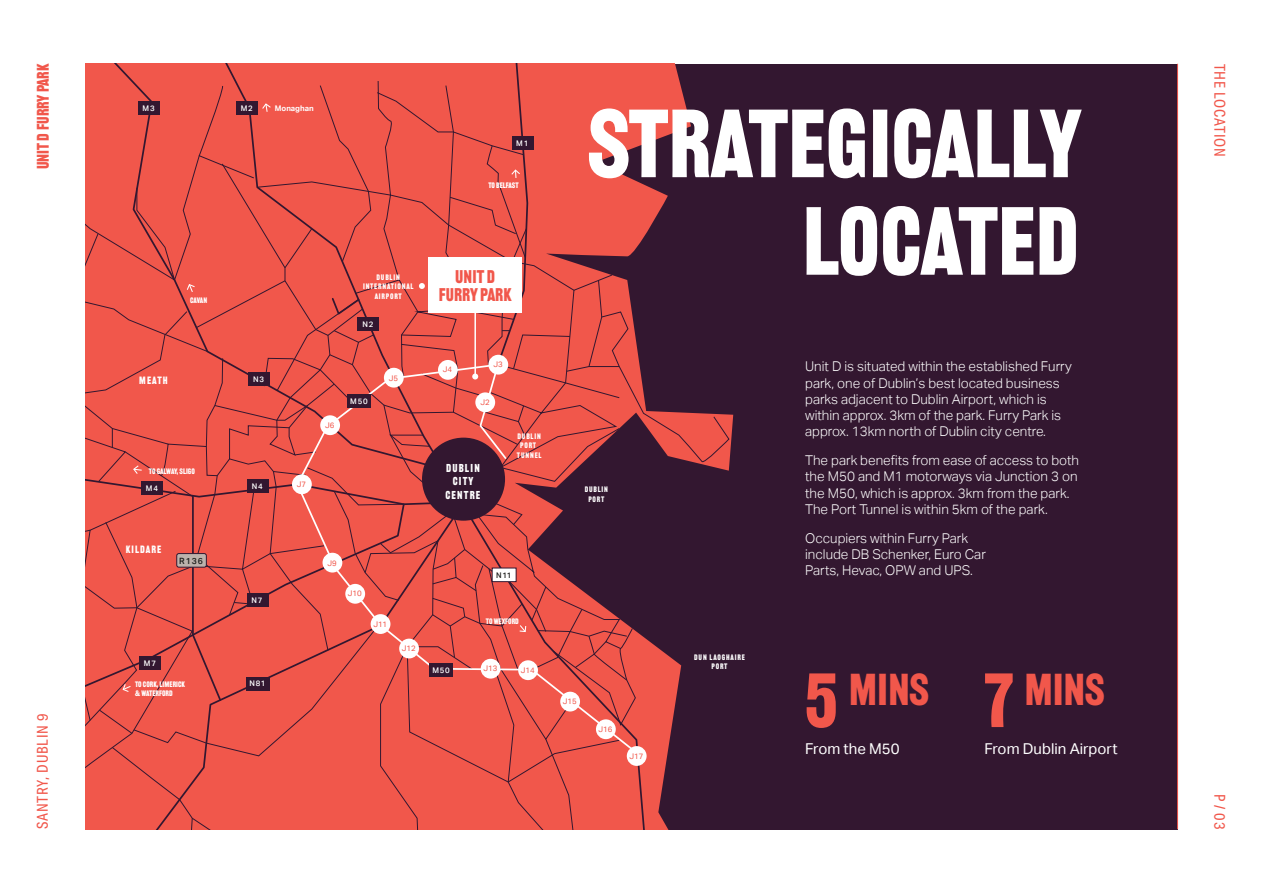
<style>
.page{position:relative;width:1263px;height:893px;background:#fff}
.page>*{position:absolute;margin:0;border:0;box-sizing:border-box;transform-origin:0 0}
.t1{font:94.5px/97.5px "Railroad Gothic ATF";color:#fff;text-align:right}
.t2{font:43.65px "Railroad Gothic ATF";letter-spacing:.01em;color:#f1574b}
.t3{font:18px/18px "Railroad Gothic ATF";color:#f1574b;text-align:center}
.t4{font:16.5px "Railroad Gothic ATF";color:#f1574b}
.t5{font:15px "Aktiv Grotesk Cd";letter-spacing:.05em;color:#f1574b}
.t6{font:15px "Aktiv Grotesk";color:#fff}
.t7{font:300 13.5px/16.2px "Aktiv Grotesk";color:#fff}
.t8{font:11.25px/13.5px "Railroad Gothic ATF";letter-spacing:.1em;color:#fff;text-align:center}
.t9{font:10.35px "Railroad Gothic ATF";letter-spacing:.1em;color:#fff}
.t10{font:500 8.7px "Aktiv Grotesk";color:#1d1d1b}
.t11{font:7.8px/9.3px "Railroad Gothic ATF";letter-spacing:.09em;color:#fff;text-align:center}
.t12{font:7.8px/9.3px "Railroad Gothic ATF";color:#fff}
.t13{font:7.8px "Aktiv Grotesk";color:#f1574b}
.t14{font:500 7.8px "Aktiv Grotesk";letter-spacing:.1em;color:#fff}
.t15{font:7.8px "Railroad Gothic ATF";letter-spacing:-.01em;color:#fff}
.t16{font:700 7.8px "Aktiv Grotesk";color:#fff}
.t17{font:500 7.8px "Aktiv Grotesk";color:#1d1d1b}
.s1{font-size:75px}
</style>
<div class="page">
<div style="left:85px;top:64px;width:1093px;height:765px;background:#331730"></div>
<svg style="left:529px;top:64px;width:205px;height:404px"></svg>
<div style="left:97px;top:64px;width:274px;height:17px;background:#f1574b"></div>
<div style="left:371px;top:64px;width:158px;height:17px;background:#f1574b"></div>
<hr style="left:1177px;top:64px;width:1px;height:765px;background:#f1574b">
<svg style="left:85px;top:81px;width:644px;height:748px"></svg>
<p class="t4" style="left:33px;top:169px;width:107px;rotate:-90deg">UNIT D FURRY PARK</p>
<p class="t5" style="left:34px;top:829px;width:117px;rotate:-90deg">SANTRY, DUBLIN 9</p>
<p class="t14" style="left:143px;top:103px;width:14px">M3</p>
<p class="t14" style="left:241px;top:103px;width:14px">M2</p>
<p class="t16" style="left:275px;top:104px;width:40px">Monaghan</p>
<p class="t14" style="left:516px;top:139px;width:14px">M1</p>
<p class="t15" style="left:488px;top:180px;width:32px">TO BELFAST</p>
<p class="t11" style="left:190px;top:296px;width:19px">CAVAN</p>
<p class="t9" style="left:139px;top:374px;width:30px">MEATH</p>
<p class="t12" style="left:149px;top:467px;width:48px">TO GALWAY, SLIGO</p>
<p class="t14" style="left:253px;top:374px;width:12px">N3</p>
<p class="t14" style="left:146px;top:484px;width:14px">M4</p>
<p class="t14" style="left:252px;top:482px;width:12px">N4</p>
<p class="t9" style="left:126px;top:543px;width:37px">KILDARE</p>
<p class="t10" style="left:179px;top:556px;width:25px">R136</p>
<p class="t14" style="left:144px;top:658px;width:14px">M7</p>
<p class="t12" style="left:135px;top:679px;width:51px">TO CORK, LIMERICK &amp; WATERFORD</p>
<p class="t14" style="left:252px;top:595px;width:12px">N7</p>
<p class="t14" style="left:249px;top:679px;width:18px">N81</p>
<p class="t11" style="left:363px;top:273px;width:52px">DUBLIN<br>INTERNATIONAL<br>AIRPORT</p>
<p class="t14" style="left:362px;top:319px;width:12px">N2</p>
<p class="t13" style="left:325px;top:420px;width:11px">J6</p>
<p class="t14" style="left:350px;top:396px;width:19px">M50</p>
<p class="t13" style="left:389px;top:373px;width:11px">J5</p>
<p class="t13" style="left:297px;top:480px;width:11px">J7</p>
<h3 class="t3" style="left:439px;top:267px;width:74px">UNIT D<br>FURRY PARK</h3>
<p class="t13" style="left:443px;top:365px;width:11px">J4</p>
<p class="t13" style="left:493px;top:360px;width:11px">J3</p>
<p class="t13" style="left:480px;top:398px;width:11px">J2</p>
<p class="t8" style="left:445px;top:461px;width:36px">DUBLIN<br>CITY<br>CENTRE</p>
<p class="t11" style="left:517px;top:432px;width:26px">DUBLIN<br>PORT<br>TUNNEL</p>
<p class="t13" style="left:327px;top:558px;width:11px">J9</p>
<p class="t13" style="left:348px;top:589px;width:15px">J10</p>
<p class="t13" style="left:373px;top:619px;width:15px">J11</p>
<p class="t13" style="left:402px;top:644px;width:15px">J12</p>
<p class="t14" style="left:432px;top:666px;width:19px">M50</p>
<p class="t17" style="left:496px;top:571px;width:17px">N11</p>
<p class="t12" style="left:486px;top:617px;width:34px">TO WEXFORD</p>
<p class="t13" style="left:483px;top:664px;width:15px">J13</p>
<p class="t13" style="left:521px;top:665px;width:15px">J14</p>
<h1 class="t1" style="left:588px;top:96px;width:495px">STRATEGICALLY<br>LOCATED</h1>
<p class="t11" style="left:585px;top:485px;width:25px">DUBLIN<br>PORT</p>
<p class="t13" style="left:563px;top:697px;width:15px">J15</p>
<p class="t13" style="left:599px;top:724px;width:15px">J16</p>
<p class="t13" style="left:629px;top:751px;width:15px">J17</p>
<p class="t11" style="left:694px;top:653px;width:52px">DUN LAOGHAIRE<br>PORT</p>
<p class="t7" style="left:805px;top:359px;width:268px">Unit D is situated within the established Furry park, one of Dublin’s best located business parks adjacent to Dublin Airport, which is within approx. 3km of the park. Furry Park is approx. 13km north of Dublin city centre.</p>
<p class="t7" style="left:805px;top:452px;width:275px">The park benefits from ease of access to both the M50 and M1 motorways via Junction 3 on the M50, which is approx. 3km from the park.<br>The Port Tunnel is within 5km of the park.</p>
<p class="t7" style="left:805px;top:530px;width:182px">Occupiers within Furry Park include DB Schenker, Euro Car<br>Parts, Hevac, OPW and UPS.</p>
<h2 class="t2" style="left:805px;top:663px;width:125px"><span class="s1">5</span> MINS</h2>
<p class="t6" style="left:805px;top:740px;width:96px">From the M50</p>
<h2 class="t2" style="left:984px;top:663px;width:122px"><span class="s1">7</span> MINS</h2>
<p class="t6" style="left:984px;top:740px;width:135px">From Dublin Airport</p>
<p class="t5" style="left:1228px;top:64px;width:95px;rotate:90deg">THE LOCATION</p>
<p class="t5" style="left:1228px;top:794px;width:37px;rotate:90deg">P / 03</p>
</div>
